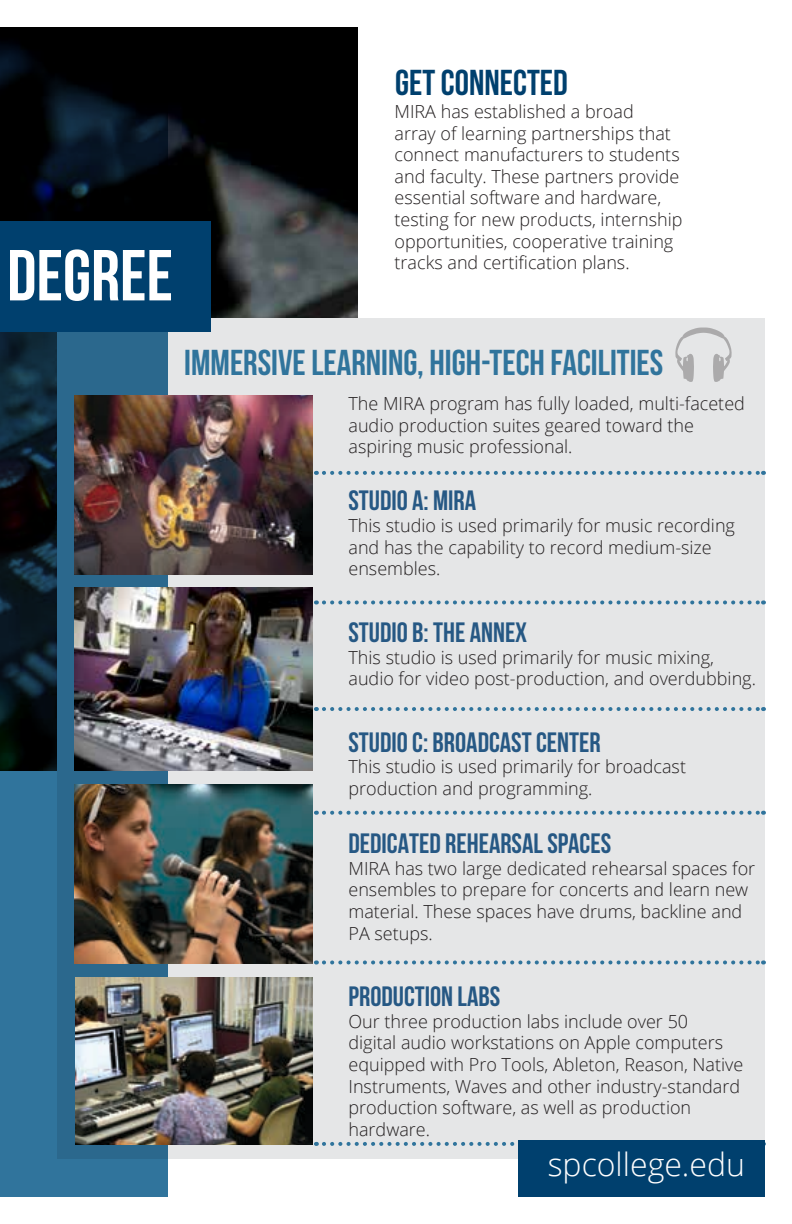
<style>
.page{position:relative;width:792px;height:1224px;background:#fff}
.page>*{position:absolute;margin:0;border:0;box-sizing:border-box;transform-origin:0 0}
.t1{font:700 72px "Bebas Neue";color:#fff}
.t2{font:36px "Bebas Neue";color:#30749c}
.t3{font:36px "Bebas Neue";color:#00406e}
.t4{font:300 32px "Open Sans";color:#fff}
.t5{font:700 28px "Bebas Neue";color:#265884}
.t6{font:300 18px/21.6px "Open Sans";color:#231f20}
</style>
<div class="page">
<img style="left:168px;top:27px;width:189px;height:291px">
<div style="left:58px;top:318px;width:707px;height:841px;background:#e5e6e7"></div>
<svg style="left:0;top:27px;width:168px;height:1170px;background:#193c52"></svg>
<div style="left:0;top:221px;width:210px;height:111px;background:#00406e"></div>
<svg style="left:675px;top:327px;width:57px;height:55px"></svg>
<svg style="left:324px;top:471px;width:440px;height:4px"></svg>
<svg style="left:324px;top:600px;width:440px;height:4px"></svg>
<svg style="left:324px;top:707px;width:440px;height:4px"></svg>
<svg style="left:324px;top:811px;width:440px;height:4px"></svg>
<svg style="left:324px;top:960px;width:440px;height:4px"></svg>
<svg style="left:324px;top:1142px;width:195px;height:4px"></svg>
<div style="left:519px;top:1140px;width:246px;height:57px;background:#00406e"></div>
<img style="left:75px;top:395px;width:238px;height:179px">
<img style="left:75px;top:785px;width:238px;height:179px">
<img style="left:75px;top:978px;width:238px;height:167px">
<img style="left:75px;top:588px;width:238px;height:182px">
<h1 class="t1" style="left:7px;top:236px;width:167px">DEGREE</h1>
<h2 class="t3" style="left:395px;top:63px;width:174px">GET CONNECTED</h2>
<p class="t6" style="left:395px;top:100px;width:290px">MIRA has established a broad<br>array of learning partnerships that connect manufacturers to students and faculty. These partners provide essential software and hardware, testing for new products, internship opportunities, cooperative training tracks and certification plans.</p>
<h2 class="t2" style="left:184px;top:343px;width:481px">IMMERSIVE LEARNING, HIGH-TECH FACILITIES</h2>
<p class="t6" style="left:348px;top:392px;width:398px">The MIRA program has fully loaded, multi-faceted audio production suites geared toward the aspiring music professional.</p>
<h3 class="t5" style="left:348px;top:485px;width:129px">STUDIO A: MIRA</h3>
<p class="t6" style="left:348px;top:514px;width:388px">This studio is used primarily for music recording and has the capability to record medium-size ensembles.</p>
<h3 class="t5" style="left:348px;top:617px;width:180px">STUDIO B: THE ANNEX</h3>
<p class="t6" style="left:348px;top:646px;width:409px">This studio is used primarily for music mixing, audio for video post-production, and overdubbing.</p>
<h3 class="t5" style="left:348px;top:727px;width:254px">STUDIO C: BROADCAST CENTER</h3>
<p class="t6" style="left:348px;top:756px;width:339px">This studio is used primarily for broadcast production and programming.</p>
<h3 class="t5" style="left:348px;top:828px;width:264px">DEDICATED REHEARSAL SPACES</h3>
<p class="t6" style="left:348px;top:857px;width:408px">MIRA has two large dedicated rehearsal spaces for ensembles to prepare for concerts and learn new material. These spaces have drums, backline and PA setups.</p>
<h3 class="t5" style="left:348px;top:981px;width:153px">PRODUCTION LABS</h3>
<p class="t6" style="left:348px;top:1010px;width:396px">Our three production labs include over 50<br>digital audio workstations on Apple computers equipped with Pro Tools, Ableton, Reason, Native Instruments, Waves and other industry-standard production software, as well as production hardware.</p>
<h3 class="t4" style="left:548px;top:1143px;width:199px">spcollege.edu</h3>
</div>
